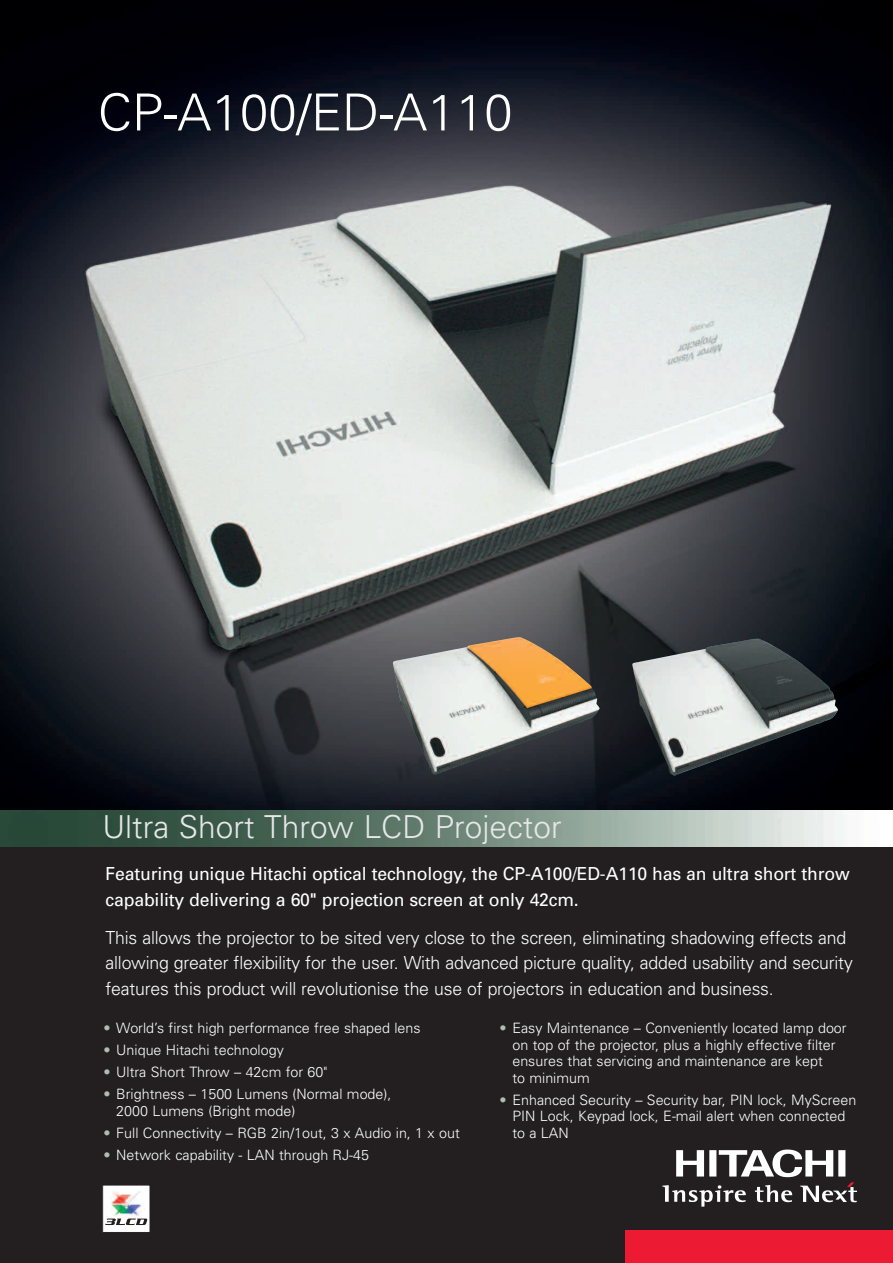
<style>
.page{position:relative;width:893px;height:1263px;background:#fff}
.page>*{position:absolute;margin:0;border:0;box-sizing:border-box;transform-origin:0 0}
.t1{font:300 51.15px "Univers";color:#fff}
.t2{font:300 31.65px "Univers";color:#e6e7e9}
.t3{font:300 18px/25.5px "Univers";letter-spacing:-.01em;color:#fff}
.t4{font:18px/25.5px "Univers";letter-spacing:-.01em;color:#fff}
.t5{font:300 14.25px/16.5px "Univers";color:#fff}
.s1{color:#aebeb4}
</style>
<div class="page">
<div style="left:0;top:844px;width:893px;height:419px;background:#231f20"></div>
<img style="left:0;top:0;width:893px;height:810px">
<svg style="left:662px;top:1149px;width:195px;height:58px"></svg>
<div style="left:625px;top:1231px;width:268px;height:32px;background:#ed1a33"></div>
<div style="left:103px;top:1185px;width:47px;height:47px;background:#fff"></div>
<img style="left:111px;top:1186px;width:31px;height:32px">
<svg style="left:105px;top:1218px;width:43px;height:7px"></svg>
<img style="left:0;top:810px;width:893px;height:36px">
<img style="left:632px;top:638px;width:206px;height:138px">
<img style="left:393px;top:637px;width:207px;height:138px">
<h1 class="t1" style="left:98px;top:94px;width:416px">CP-A100/ED-A110</h1>
<h2 class="t2" style="left:102px;top:815px;width:461px">Ultra Short Throw LCD Projector</h2>
<p class="t4" style="left:106px;top:863px;width:746px">Featuring unique Hitachi optical technology, the CP-A100/ED-A110 has an ultra short throw capability delivering a 60" projection screen at only 42cm.</p>
<p class="t3" style="left:106px;top:926px;width:749px">This allows the projector to be sited very close to the screen, eliminating shadowing effects and allowing greater flexibility for the user. With advanced picture quality, added usability and security features this product will revolutionise the use of projectors in education and business.</p>
<p class="t5" style="left:104px;top:1021px;width:319px"><span class="s1">•</span> World’s first high performance free shaped lens</p>
<p class="t5" style="left:104px;top:1043px;width:182px"><span class="s1">•</span> Unique Hitachi technology</p>
<p class="t5" style="left:104px;top:1065px;width:225px"><span class="s1">•</span> Ultra Short Throw – 42cm for 60"</p>
<p class="t5" style="left:116px;top:1087px;width:277px;text-indent:-13px"><span class="s1">•</span> Brightness – 1500 Lumens (Normal mode),<br>2000 Lumens (Bright mode)</p>
<p class="t5" style="left:104px;top:1126px;width:358px"><span class="s1">•</span> Full Connectivity – RGB 2in/1out, 3 x Audio in, 1 x out</p>
<p class="t5" style="left:104px;top:1148px;width:267px"><span class="s1">•</span> Network capability - LAN through RJ-45</p>
<p class="t5" style="left:512px;top:1021px;width:336px;text-indent:-13px"><span class="s1">•</span> Easy Maintenance – Conveniently located lamp door on top of the projector, plus a highly effective filter ensures that servicing and maintenance are kept<br>to minimum</p>
<p class="t5" style="left:512px;top:1093px;width:345px;text-indent:-13px"><span class="s1">•</span> Enhanced Security – Security bar, PIN lock, MyScreen<br>PIN Lock, Keypad lock, E-mail alert when connected to a LAN</p>
</div>
